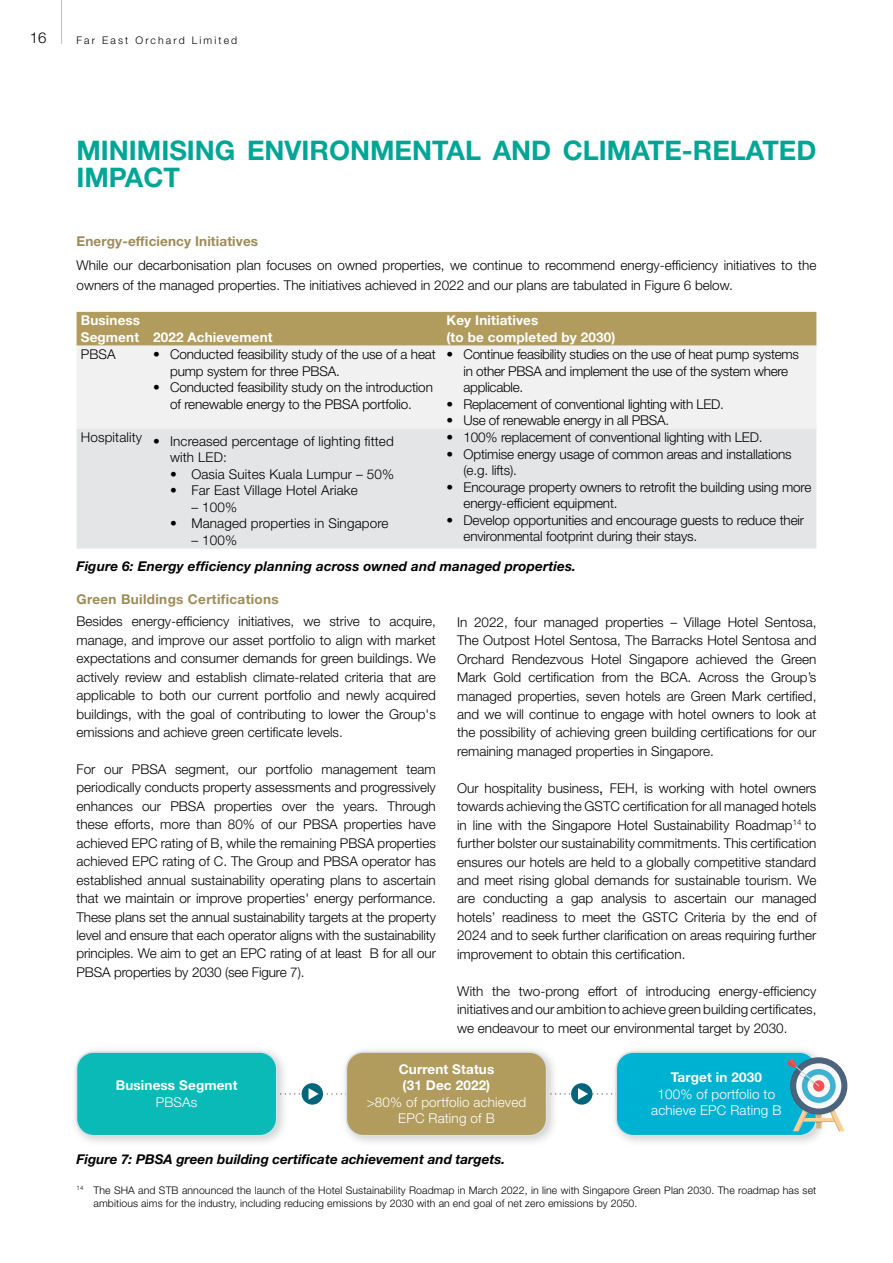
<style>
.page{position:relative;width:893px;height:1263px;background:#fff}
.page>*{position:absolute;margin:0;border:0;box-sizing:border-box;transform-origin:0 0}
.t1{font:700 27px/27px "Helvetica Neue LT Std";color:#00a595}
.t2{font:300 15px "Helvetica Neue LT Std";color:#000}
.t3{font:300 13.5px/18.5px "Helvetica Neue LT Std";letter-spacing:-.01em;color:#000}
.t4{font:300 13.5px/16.5px "Helvetica Neue LT Std";letter-spacing:.01em;color:#000}
.t5{font:italic 700 13.5px "Helvetica Neue LT Std";letter-spacing:.01em;color:#000}
.t6{font:700 13.5px/16.5px "Helvetica Neue LT Std";letter-spacing:.01em;color:#fff}
.t7{font:300 13.5px/16.5px "Helvetica Neue LT Std";letter-spacing:.01em;color:#fff;text-align:center}
.t8{font:700 13.5px "Helvetica Neue LT Std";letter-spacing:.025em;color:#9e8b58}
.t9{font:300 10.5px/13.5px "Helvetica Neue LT Std";letter-spacing:.01em;color:#000}
.t10{font:300 10.5px "Helvetica Neue LT Std";letter-spacing:.2em;color:#000}
.s1{font-family:"Helvetica";font-weight:400;font-size:15px}
</style>
<div class="page">
<div style="left:77px;top:312px;width:739px;height:34px;background:#b19c5d"></div>
<div style="left:77px;top:346px;width:739px;height:83px;background:#f1f1f2"></div>
<div style="left:77px;top:429px;width:739px;height:120px;background:#e4e5e6"></div>
<div style="left:70px;top:1045px;width:220px;height:103px;background:#000;opacity:.2"></div>
<div style="left:77px;top:1052px;width:200px;height:84px;background:#09bab6;border-radius:17px"></div>
<div style="left:76px;top:1051px;width:201px;height:85px;border:2px solid #d8e2e7;border-radius:17px"></div>
<div style="left:340px;top:1045px;width:219px;height:103px;background:#000;opacity:.2"></div>
<div style="left:346px;top:1052px;width:201px;height:84px;background:#b19c5d;border-radius:17px"></div>
<div style="left:346px;top:1051px;width:201px;height:85px;border:2px solid #d8e2e7;border-radius:17px"></div>
<div style="left:610px;top:1045px;width:219px;height:103px;background:#000;opacity:.2"></div>
<div style="left:616px;top:1052px;width:200px;height:84px;background:#00b2d1;border-radius:17px"></div>
<div style="left:615px;top:1051px;width:202px;height:85px;border:2px solid #d8e2e7;border-radius:17px"></div>
<div style="left:302px;top:1083px;width:21px;height:21px;background:#00657a;border-radius:50%"></div>
<div style="left:571px;top:1083px;width:21px;height:21px;background:#00657a;border-radius:50%"></div>
<svg style="left:274px;top:1088px;width:344px;height:12px"></svg>
<svg style="left:787px;top:1057px;width:60px;height:74px"></svg>
<hr style="left:61px;top:0;width:1px;height:44px;background:#bcbec0">
<p class="t2" style="left:30px;top:29px;width:18px">16</p>
<p class="t10" style="left:77px;top:34px;width:162px">Far East Orchard Limited</p>
<h1 class="t1" style="left:76px;top:136px;width:741px">MINIMISING ENVIRONMENTAL AND CLIMATE-RELATED<br>IMPACT</h1>
<p class="t8" style="left:77px;top:233px;width:183px">Energy-efficiency Initiatives</p>
<p class="t3" style="left:77px;top:255px;width:741px;line-height:19.5px">While our decarbonisation plan focuses on owned properties, we continue to recommend energy-efficiency initiatives to the owners of the managed properties. The initiatives achieved in 2022 and our plans are tabulated in Figure 6 below.</p>
<p class="t6" style="left:81px;top:312px;width:193px">Business<br>Segment 2022 Achievement</p>
<p class="t6" style="left:446px;top:312px;width:170px">Key Initiatives<br>(to be completed by 2030)</p>
<p class="t3" style="left:81px;top:345px;width:36px">PBSA</p>
<p class="t3" style="left:170px;top:346px;width:267px;line-height:16.5px;text-indent:-17px">• Conducted feasibility study of the use of a heat pump system for three PBSA.</p>
<p class="t3" style="left:153px;top:379px;width:281px;line-height:16.5px;text-align:center">• Conducted feasibility study on the introduction of renewable energy to the PBSA portfolio.</p>
<p class="t3" style="left:463px;top:346px;width:337px;line-height:16.5px;text-indent:-17px">• Continue feasibility studies on the use of heat pump systems in other PBSA and implement the use of the system where applicable.</p>
<p class="t3" style="left:446px;top:394px;width:279px">• Replacement of conventional lighting with LED.</p>
<p class="t3" style="left:446px;top:411px;width:224px">• Use of renewable energy in all PBSA.</p>
<p class="t3" style="left:446px;top:428px;width:318px">• 100% replacement of conventional lighting with LED.</p>
<p class="t3" style="left:463px;top:446px;width:330px;line-height:16.5px;text-indent:-17px">• Optimise energy usage of common areas and installations (e.g. lifts).</p>
<p class="t3" style="left:463px;top:479px;width:349px;line-height:16.5px;text-indent:-17px">• Encourage property owners to retrofit the building using more energy-efficient equipment.</p>
<p class="t3" style="left:463px;top:512px;width:342px;line-height:16.5px;text-indent:-17px">• Develop opportunities and encourage guests to reduce their environmental footprint during their stays.</p>
<p class="t5" style="left:77px;top:557px;width:501px">Figure 6: Energy efficiency planning across owned and managed properties.</p>
<p class="t4" style="left:170px;top:432px;width:225px;text-indent:-89px">Hospitality • Increased percentage of lighting fitted with LED:</p>
<p class="t4" style="left:170px;top:465px;width:226px">• Oasia Suites Kuala Lumpur – 50%</p>
<p class="t4" style="left:170px;top:482px;width:189px">• Far East Village Hotel Ariake</p>
<p class="t3" style="left:191px;top:497px;width:47px">– 100%</p>
<p class="t4" style="left:170px;top:515px;width:220px">• Managed properties in Singapore</p>
<p class="t3" style="left:191px;top:530px;width:47px">– 100%</p>
<p class="t8" style="left:77px;top:590px;width:204px">Green Buildings Certifications</p>
<p class="t3" style="left:77px;top:612px;width:361px;text-align:justify">Besides energy-efficiency initiatives, we strive to acquire, manage, and improve our asset portfolio to align with market expectations and consumer demands for green buildings. We actively review and establish climate-related criteria that are applicable to both our current portfolio and newly acquired buildings, with the goal of contributing to lower the Group's emissions and achieve green certificate levels.</p>
<p class="t3" style="left:77px;top:759px;width:361px;text-align:justify">For our PBSA segment, our portfolio management team periodically conducts property assessments and progressively enhances our PBSA properties over the years. Through these efforts, more than 80% of our PBSA properties have achieved EPC rating of B, while the remaining PBSA properties achieved EPC rating of C. The Group and PBSA operator has established annual sustainability operating plans to ascertain that we maintain or improve properties' energy performance.<br>These plans set the annual sustainability targets at the property level and ensure that each operator aligns with the sustainability principles. We aim to get an EPC rating of at least B for all our PBSA properties by 2030 (see Figure 7).</p>
<p class="t3" style="left:457px;top:612px;width:361px;text-align:justify">In 2022, four managed properties – Village Hotel Sentosa, The Outpost Hotel Sentosa, The Barracks Hotel Sentosa and Orchard Rendezvous Hotel Singapore achieved the Green Mark Gold certification from the BCA. Across the Group’s managed properties, seven hotels are Green Mark certified, and we will continue to engage with hotel owners to look at the possibility of achieving green building certifications for our remaining managed properties in Singapore.</p>
<p class="t3" style="left:457px;top:778px;width:361px;text-align:justify">Our hospitality business<span class="s1">,</span> FEH, is working with hotel owners towards achieving the GSTC certification for all managed hotels in line with the Singapore Hotel Sustainability Roadmap<sup>14</sup> to further bolster our sustainability commitments. This certification ensures our hotels are held to a globally competitive standard and meet rising global demands for sustainable tourism. We are conducting a gap analysis to ascertain our managed hotels’ readiness to meet the GSTC Criteria by the end of 2024 and to seek further clarification on areas requiring further improvement to obtain this certification.</p>
<p class="t3" style="left:457px;top:981px;width:361px;text-align:justify">With the two-prong effort of introducing energy-efficiency initiatives and our ambition to achieve green building certificates, we endeavour to meet our environmental target by 2030.</p>
<p class="t6" style="left:116px;top:1077px;width:123px">Business Segment</p>
<p class="t7" style="left:156px;top:1094px;width:43px">PBSAs</p>
<p class="t6" style="left:399px;top:1060px;width:97px">Current Status (31 Dec 2022)</p>
<p class="t7" style="left:367px;top:1094px;width:161px">&gt;80% of portfolio achieved<br>EPC Rating of B</p>
<p class="t5" style="left:77px;top:1150px;width:430px">Figure 7: PBSA green building certificate achievement and targets.</p>
<p class="t6" style="left:671px;top:1069px;width:93px">Target in 2030</p>
<p class="t7" style="left:651px;top:1085px;width:132px">100% of portfolio to achieve EPC Rating B</p>
<p class="t9" style="left:94px;top:1183px;width:724px;text-indent:-17px"><sup>14</sup> The SHA and STB announced the launch of the Hotel Sustainability Roadmap in March 2022, in line with Singapore Green Plan 2030. The roadmap has set ambitious aims for the industry, including reducing emissions by 2030 with an end goal of net zero emissions by 2050.</p>
</div>
